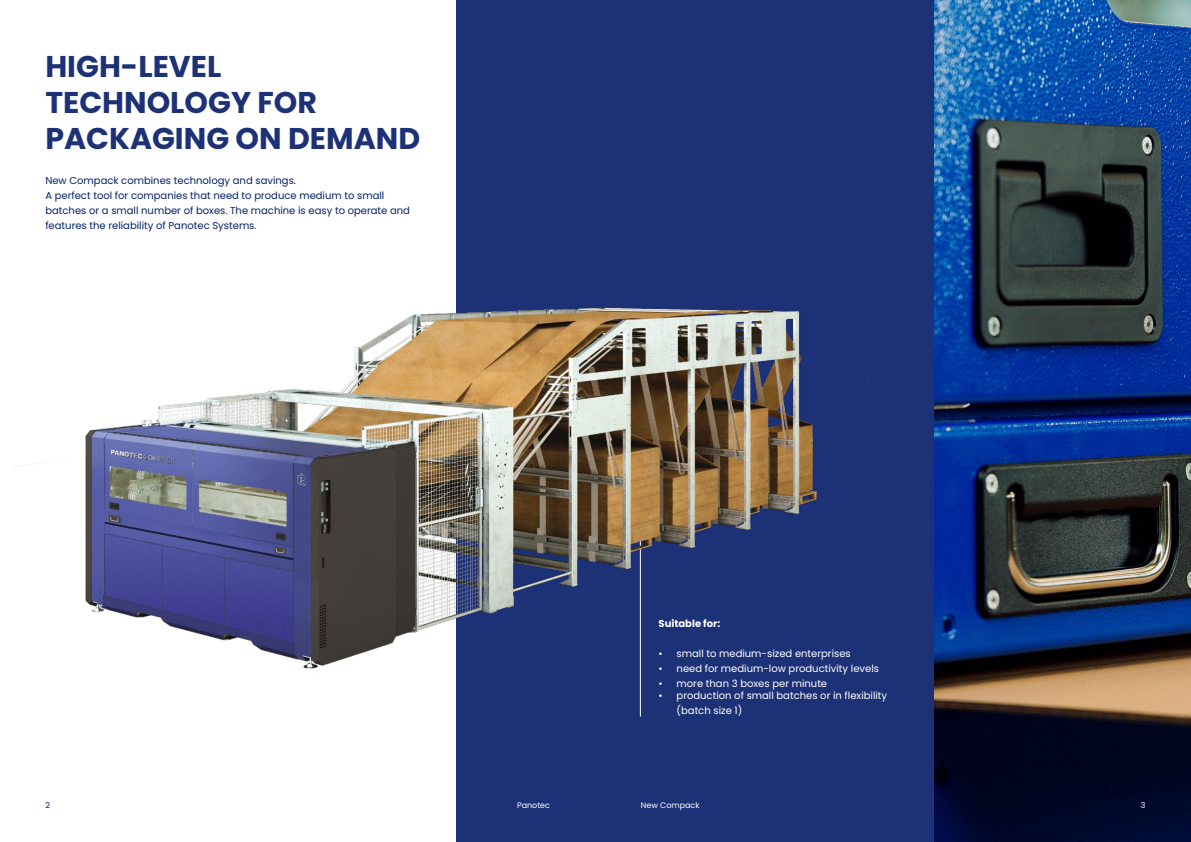
<style>
.page{position:relative;width:1191px;height:842px;background:#fff}
.page>*{position:absolute;margin:0;border:0;box-sizing:border-box;transform-origin:0 0}
.t1{font:700 30px/36px "Poppins";color:#1d3176}
.t2{font:10px/15px "Poppins";color:#00226a}
.t3{font:10px/15px "Poppins";color:#fff}
.t4{font:700 10px "Poppins";color:#fff}
.t5{font:8px "Poppins";color:#fff}
.t6{font:8px "Poppins";color:#00226a}
</style>
<div class="page">
<img style="left:934px;top:0;width:257px;height:842px">
<div style="left:456px;top:0;width:478px;height:842px;background:#1d3176"></div>
<hr style="left:640px;top:480px;width:1px;height:236px;background:#fff">
<img style="left:14px;top:307px;width:855px;height:389px">
<h1 class="t1" style="left:45px;top:49px;width:376px">HIGH-LEVEL<br>TECHNOLOGY FOR<br>PACKAGING ON DEMAND</h1>
<p class="t2" style="left:45px;top:173px;width:366px">New Compack combines technology and savings.<br>A perfect tool for companies that need to produce medium to small batches or a small number of boxes. The machine is easy to operate and features the reliability of Panotec Systems.</p>
<p class="t4" style="left:658px;top:617px;width:63px">Suitable for:</p>
<p class="t3" style="left:658px;top:646px;width:194px">• small to medium-sized enterprises</p>
<p class="t3" style="left:658px;top:661px;width:222px">• need for medium-low productivity levels</p>
<p class="t3" style="left:658px;top:676px;width:170px">• more than 3 boxes per minute</p>
<p class="t3" style="left:676px;top:688px;width:212px;text-indent:-18px">• production of small batches or in flexibility (batch size 1)</p>
<p class="t6" style="left:45px;top:800px;width:6px">2</p>
<p class="t5" style="left:517px;top:800px;width:35px">Panotec</p>
<p class="t5" style="left:641px;top:800px;width:60px">New Compack</p>
<p class="t5" style="left:1140px;top:800px;width:6px">3</p>
</div>
